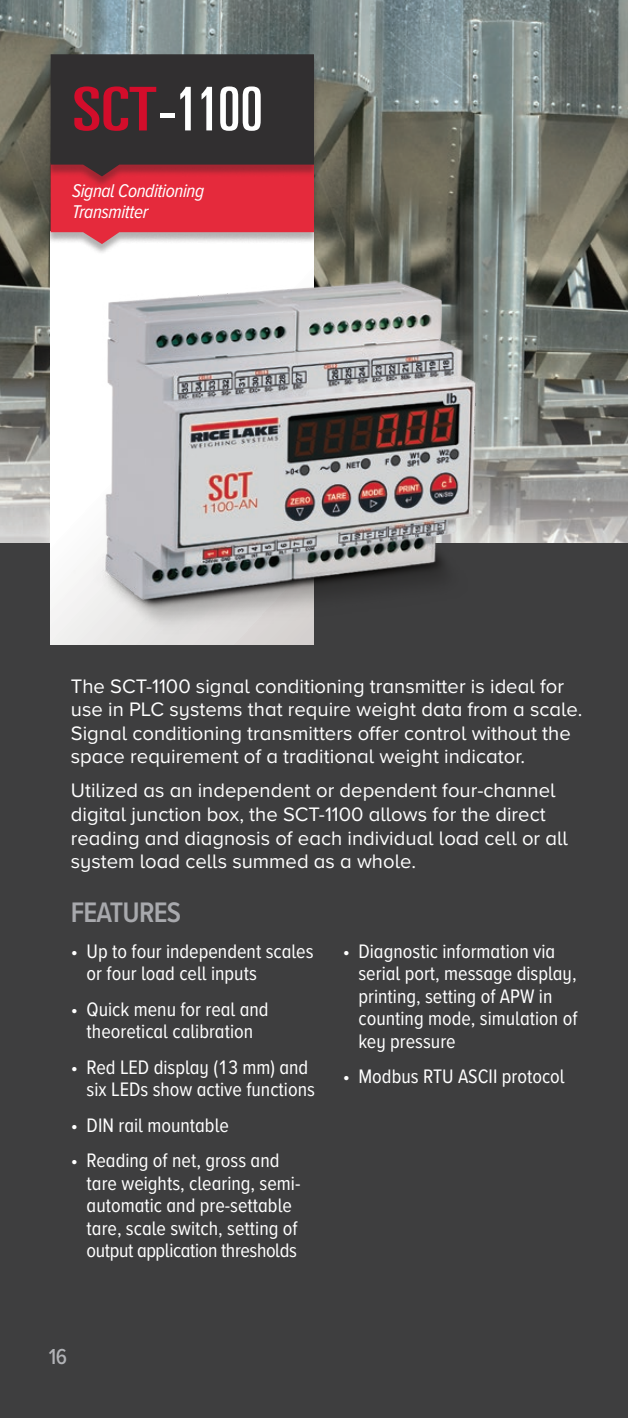
<style>
.page{position:relative;width:628px;height:1418px;background:#fff}
.page>*{position:absolute;margin:0;border:0;box-sizing:border-box;transform-origin:0 0}
.Model_Description_Wh{font:ultra-condensed 60.3px "Univers LT Std";color:#fff}
.FEATURES_Head{font:600 29.25px "Proxima Nova A Cond";letter-spacing:-.03em;color:#a8a9ad}
.t1{font:500 22.5px "Proxima Nova A Cond";color:#b2b3b7}
.t2{font:20.25px/22.5px "Proxima Nova A Cond";color:#fff}
.Product_Body_Black{font:20.25px/23.6px "Proxima Nova A";color:#fff}
.Model_Description_Wh-2{font:italic 19.12px/20.2px "Proxima Nova A Cond";letter-spacing:-.02em;color:#fff}
</style>
<div class="page">
<img style="left:0;top:0;width:628px;height:544px">
<div style="left:0;top:544px;width:628px;height:874px;background:#3e3e3f"></div>
<div style="left:51px;top:232px;width:262px;height:412px;background:#fff"></div>
<div style="left:45px;top:165px;width:274px;height:91px;background:#231f20;opacity:.35"></div>
<div style="left:45px;top:56px;width:274px;height:133px;background:#231f20;opacity:.35"></div>
<svg style="left:51px;top:54px;width:263px;height:190px;background:#7c353d"></svg>
<img style="left:67px;top:276px;width:414px;height:369px">
<p class="Model_Description_Wh" style="left:159px;top:75px;width:106px">-1100</p>
<p class="Model_Description_Wh-2" style="left:72px;top:180px;width:134px">Signal Conditioning<br>Transmitter</p>
<p class="Model_Description_Wh-2" style="left:85px;top:193px;width:104px">Programmable</p>
<p class="Product_Body_Black" style="left:71px;top:673px;width:513px">The SCT-1100 signal conditioning transmitter is ideal for use in PLC systems that require weight data from a scale.<br>Signal conditioning transmitters offer control without the space requirement of a traditional weight indicator.</p>
<p class="Product_Body_Black" style="left:71px;top:778px;width:498px">Utilized as an independent or dependent four-channel digital junction box, the SCT-1100 allows for the direct reading and diagnosis of each individual load cell or all system load cells summed as a whole.</p>
<p class="FEATURES_Head" style="left:71px;top:891px;width:111px">FEATURES</p>
<p class="t2" style="left:87px;top:938px;width:228px;text-indent:-16px">• Up to four independent scales or four load cell inputs</p>
<p class="t2" style="left:71px;top:996px;width:199px;text-align:center">• Quick menu for real and theoretical calibration</p>
<p class="t2" style="left:87px;top:1054px;width:230px;text-indent:-16px">• Red LED display (13 mm) and six LEDs show active functions</p>
<p class="t2" style="left:71px;top:1112px;width:160px">• DIN rail mountable</p>
<p class="t2" style="left:87px;top:1148px;width:215px;text-indent:-16px">• Reading of net, gross and tare weights, clearing, semi&shy;automatic and pre-settable tare, scale switch, setting of output application thresholds</p>
<p class="t2" style="left:358px;top:938px;width:220px;text-indent:-16px">• Diagnostic information via serial port, message display, printing, setting of APW in counting mode, simulation of key pressure</p>
<p class="t2" style="left:343px;top:1064px;width:224px">• Modbus RTU ASCII protocol</p>
<p class="t1" style="left:49px;top:1339px;width:20px">16</p>
</div>
